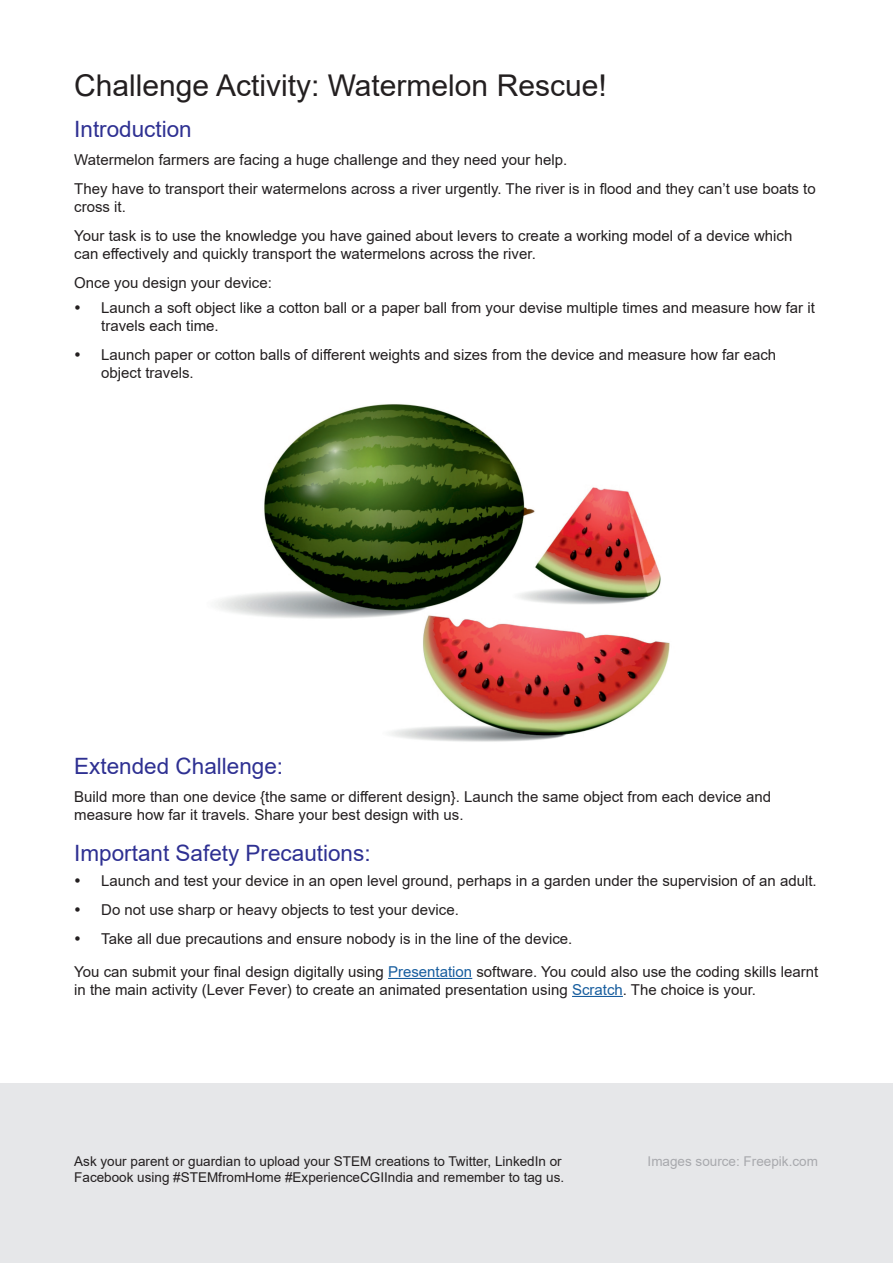
<style>
.page{position:relative;width:893px;height:1263px;background:#fff}
.page>*{position:absolute;margin:0;border:0;box-sizing:border-box;transform-origin:0 0}
.t1{font:30px "Arial";color:#231f20}
.t2{font:22.5px "Arial";color:#2e3092}
.t3{font:15px/18px "Arial";color:#231f20}
.t4{font:13.5px/16.2px "Arial";color:#231f20}
.t5{font:13.5px "Arial";color:#a8a9ad}
.s1{color:#175d9e}
</style>
<div class="page">
<hr style="left:388px;top:978px;width:84px;height:1px;background:#175d9e">
<hr style="left:572px;top:996px;width:51px;height:1px;background:#175d9e">
<img style="left:216px;top:404px;width:454px;height:338px">
<div style="left:0;top:1083px;width:893px;height:180px;background:#e6e7e9"></div>
<h1 class="t1" style="left:74px;top:65px;width:534px">Challenge Activity: Watermelon Rescue!</h1>
<h2 class="t2" style="left:74px;top:113px;width:119px">Introduction</h2>
<p class="t3" style="left:74px;top:146px;width:743px;line-height:28.8px">Watermelon farmers are facing a huge challenge and they need your help.<br>They have to transport their watermelons across a river urgently. The river is in flood and they can’t use boats to</p>
<p class="t3" style="left:74px;top:192px;width:720px;line-height:28.8px">cross it.<br>Your task is to use the knowledge you have gained about levers to create a working model of a device which</p>
<p class="t3" style="left:74px;top:239px;width:463px;line-height:28.8px">can effectively and quickly transport the watermelons across the river.<br>Once you design your device:</p>
<p class="t3" style="left:101px;top:298px;width:715px">Launch a soft object like a cotton ball or a paper ball from your devise multiple times and measure how far it travels each time.</p>
<p class="t3" style="left:101px;top:345px;width:676px">Launch paper or cotton balls of different weights and sizes from the device and measure how far each object travels.</p>
<h2 class="t2" style="left:74px;top:750px;width:210px">Extended Challenge:</h2>
<p class="t3" style="left:74px;top:788px;width:698px">Build more than one device {the same or different design}. Launch the same object from each device and measure how far it travels. Share your best design with us.</p>
<h2 class="t2" style="left:74px;top:837px;width:298px">Important Safety Precautions:</h2>
<p class="t3" style="left:101px;top:866px;width:717px;line-height:29.1px">Launch and test your device in an open level ground, perhaps in a garden under the supervision of an adult.<br>Do not use sharp or heavy objects to test your device.<br>Take all due precautions and ensure nobody is in the line of the device.</p>
<p class="t3" style="left:74px;top:962px;width:746px">You can submit your final design digitally using <span class="s1">Presentation</span> software. You could also use the coding skills learnt in the main activity (Lever Fever) to create an animated presentation using <span class="s1">Scratch</span>. The choice is your.</p>
<p class="t4" style="left:74px;top:1153px;width:491px">Ask your parent or guardian to upload your STEM creations to Twitter, LinkedIn or<br>Facebook using #STEMfromHome #ExperienceCGIIndia and remember to tag us.</p>
<p class="t5" style="left:648px;top:1151px;width:172px">Images source: Freepik.com</p>
</div>
